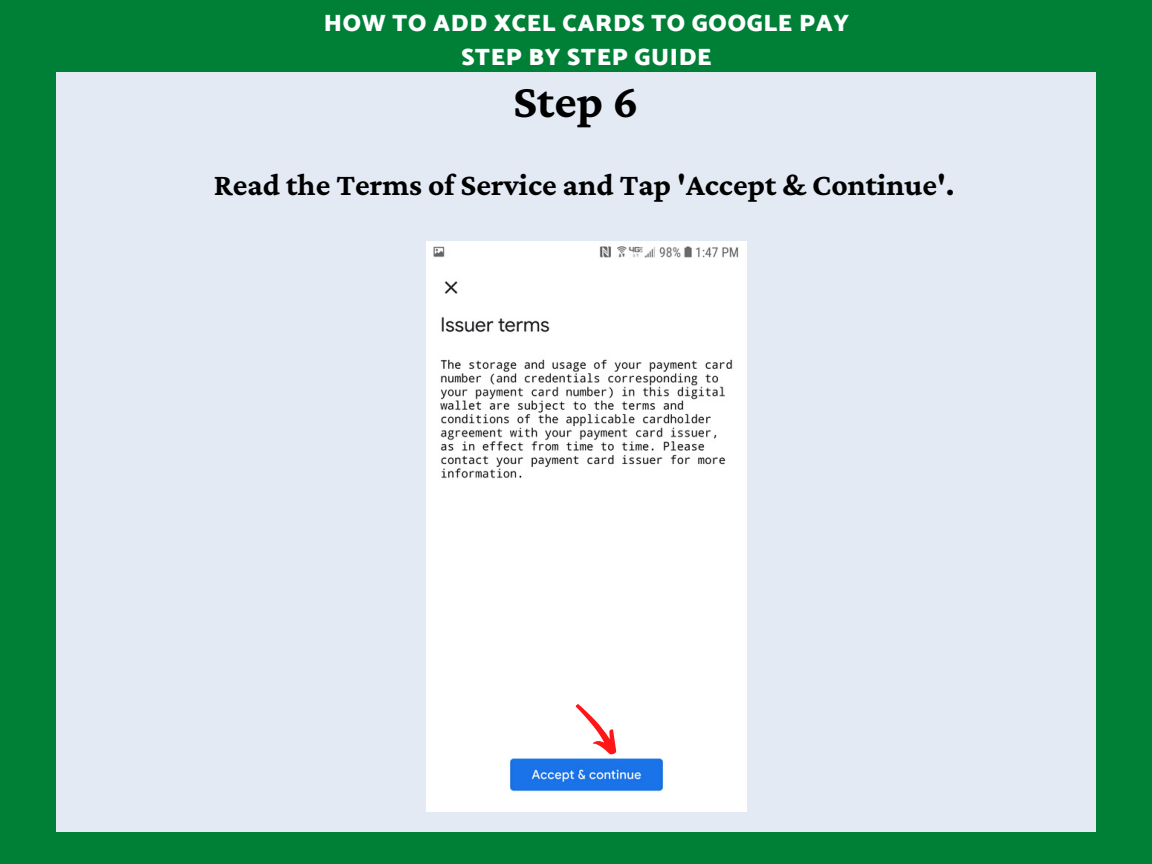
<style>
.page{position:relative;width:1152px;height:864px;background:#008037}
.page>*{position:absolute;margin:0;border:0;box-sizing:border-box;transform-origin:0 0}
.t1{font:700 48px "Crimson Pro";color:#000}
.t2{font:700 31.5px "Crimson Pro";color:#000}
.t3{font:900 24px/33.6px "Catamaran";letter-spacing:.03em;color:#fff;text-align:center}
</style>
<div class="page">
<div style="left:56px;top:72px;width:1040px;height:759px;background:#e3eaf4"></div>
<img style="left:426px;top:241px;width:321px;height:571px">
<svg style="left:566px;top:698px;width:60px;height:62px;background:#f9dee1"></svg>
<p class="t3" style="left:324px;top:7px;width:527px">HOW TO ADD XCEL CARDS TO GOOGLE PAY<br>STEP BY STEP GUIDE</p>
<h1 class="t1" style="left:513px;top:74px;width:127px">Step 6</h1>
<p class="t2" style="left:214px;top:167px;width:742px">Read the Terms of Service and Tap 'Accept &amp; Continue'.</p>
</div>
